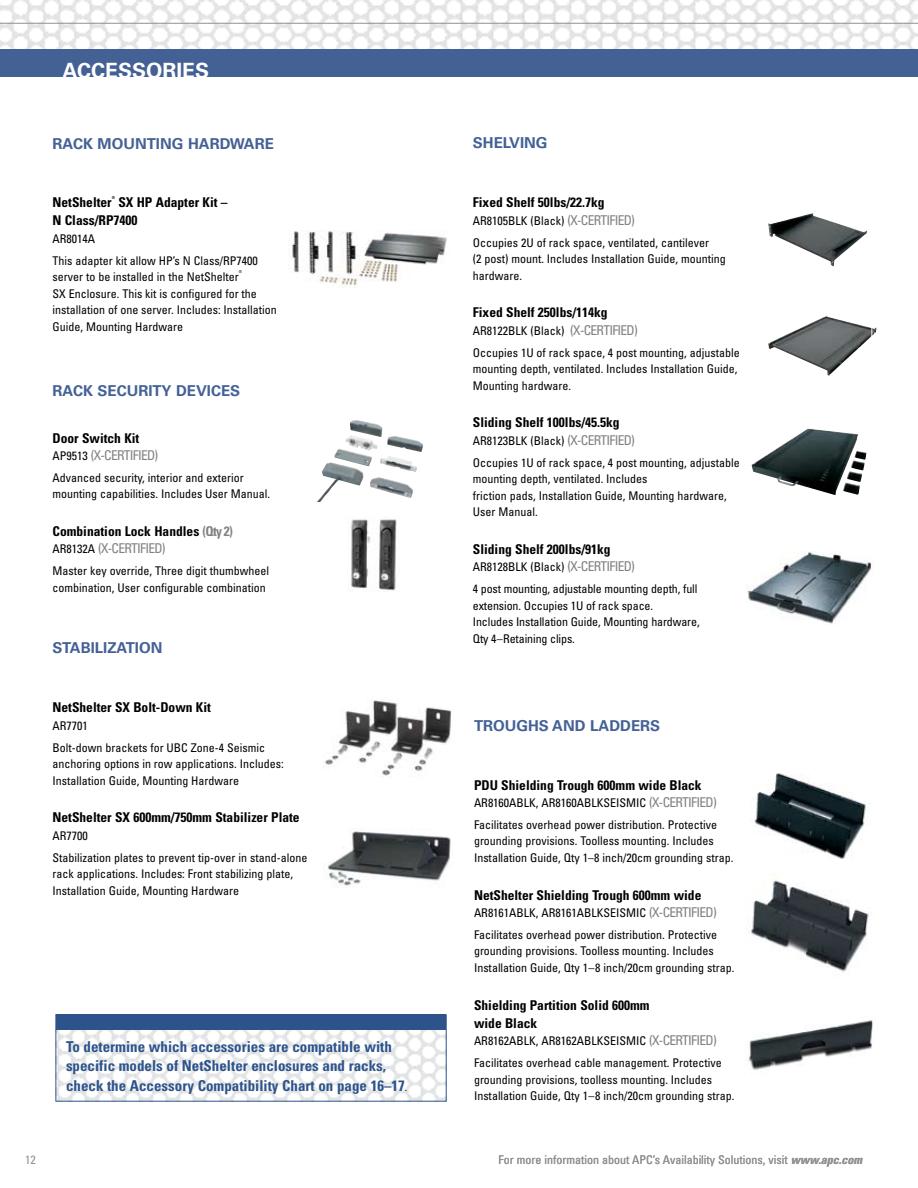
<style>
.page{position:relative;width:918px;height:1188px;background:#fff}
.page>*{position:absolute;margin:0;border:0;box-sizing:border-box;transform-origin:0 0}
.t1{font:700 21px "Univers";color:#fff}
.t2{font:700 condensed 15px/19.5px "Univers";color:#2d538b}
.t3{font:700 15px "Univers";color:#446196}
.t4{font:700 condensed 13.5px/18px "Univers";color:#000}
.t5{font:condensed 13.5px "Univers";color:#808284}
.t6{font:condensed 12px/16.5px "Univers";color:#000}
.t7{font:condensed 12px "Univers";color:#919194}
.t8{font:700 condensed 4.05px "Univers";color:#000}
.t9{font:condensed 4.05px "Univers";color:#000}
.s1{font-weight:400;font-size:12px}
.s2{font-weight:400;color:#808284}
.s3{color:#808284}
.s4{font-weight:400;font-style:italic;font-size:9.75px;color:#000}
.s5{font-size:13.5px;color:#808284}
.s6{font-weight:700;font-style:italic}
</style>
<div class="page">
<img style="left:58px;top:1030px;width:387px;height:70px">
<div style="left:56px;top:1014px;width:391px;height:88px;border:1px solid #2d538b"></div>
<div style="left:56px;top:1015px;width:390px;height:15px;background:#2d538b"></div>
<svg style="left:0;top:49px;width:918px;height:1px"></svg>
<img style="left:0;top:0;width:918px;height:49px">
<div style="left:0;top:50px;width:918px;height:27px;background:#446196"></div>
<hr style="left:0;top:23px;width:918px;height:1px;background:#919194">
<img style="left:292px;top:230px;width:155px;height:58px">
<img style="left:317px;top:420px;width:106px;height:81px">
<img style="left:351px;top:519px;width:46px;height:72px">
<img style="left:325px;top:700px;width:125px;height:77px">
<img style="left:327px;top:828px;width:123px;height:58px">
<img style="left:768px;top:213px;width:99px;height:53px">
<img style="left:768px;top:316px;width:108px;height:60px">
<img style="left:751px;top:429px;width:116px;height:66px">
<img style="left:747px;top:552px;width:123px;height:72px">
<img style="left:750px;top:773px;width:121px;height:86px">
<img style="left:751px;top:874px;width:118px;height:98px">
<img style="left:748px;top:1020px;width:123px;height:50px">
<h1 class="t1" style="left:56px;top:58px;width:145px">ACCESSORIES</h1>
<h1 class="t1" style="left:62px;top:58px;width:145px">ACCESSORIES</h1>
<p class="t3" style="left:52px;top:134px;width:148px">RACK MOUNTING HARDWAR</p>
<p class="t3" style="left:265px;top:134px;width:11px">E</p>
<p class="t4" style="left:52px;top:193px;width:61px">NetShelter</p>
<p class="t8" style="left:112px;top:195px;width:5px">®</p>
<p class="t4" style="left:52px;top:193px;width:177px;text-indent:66px">SX HP Adapter Kit –<br>N Class/RP7400</p>
<p class="t6" style="left:52px;top:227px;width:207px;line-height:21.9px">AR8014A<br>This adapter kit allow HP’s N Class/RP7400</p>
<p class="t6" style="left:52px;top:268px;width:188px">server to be installed in the NetShelter</p>
<p class="t9" style="left:239px;top:269px;width:5px">®</p>
<p class="t6" style="left:52px;top:285px;width:226px">SX Enclosure. This kit is configured for the installation of one server. Includes: Installation<br>Guide, Mounting Hardware</p>
<p class="t3" style="left:52px;top:382px;width:187px">RACK SECURITY DEVICES</p>
<p class="t4" style="left:52px;top:429px;width:88px;line-height:17.4px">Door Switch Kit<br><span class="s1">AP9513</span> <span class="s2">(X-Certifie</span></p>
<p class="t5" style="left:147px;top:447px;width:13px">D)</p>
<p class="t6" style="left:52px;top:469px;width:219px">Advanced security, interior and exterior mounting capabilities. Includes User Manual.</p>
<p class="t4" style="left:52px;top:522px;width:182px;line-height:17.4px">Combination Lock Handles <span class="s3">(Qty 2)<br></span><span class="s1">AR8132A</span> <span class="s2">(X-Certifie</span></p>
<p class="t5" style="left:154px;top:540px;width:13px">D)</p>
<p class="t6" style="left:52px;top:563px;width:218px">Master key override, Three digit thumbwheel combination, User configurable combination</p>
<p class="t3" style="left:52px;top:639px;width:109px">STABILIZATION</p>
<p class="t4" style="left:52px;top:698px;width:160px">NetShelter SX Bolt-Down Kit</p>
<p class="t6" style="left:52px;top:714px;width:214px;line-height:21.9px">AR7701<br>Bolt-down brackets for UBC Zone-4 Seismic</p>
<p class="t6" style="left:52px;top:755px;width:233px">anchoring options in row applications. Includes:<br>Installation Guide, Mounting Hardware</p>
<p class="t4" style="left:52px;top:808px;width:249px">NetShelter SX 600mm/750mm Stabilizer Plate</p>
<p class="t6" style="left:52px;top:824px;width:256px;line-height:21.9px">AR7700<br>Stabilization plates to prevent tip-over in stand-alone</p>
<p class="t6" style="left:52px;top:865px;width:242px">rack applications. Includes: Front stabilizing plate,<br>Installation Guide, Mounting Hardware</p>
<p class="t7" style="left:25px;top:1152px;width:12px">12</p>
<p class="t2" style="left:66px;top:1036px;width:343px">To determine which accessories are compatible with specific models of NetShelter enclosures and racks, check the Accessory Compatibility Chart on page 16–17<span class="s4">.</span></p>
<p class="t3" style="left:473px;top:134px;width:63px">SHELVING</p>
<p class="t4" style="left:473px;top:193px;width:133px">Fixed Shelf 50lbs/22.7kg</p>
<p class="t6" style="left:473px;top:212px;width:121px">AR8105BLK (Black) <span class="s5">(X-Certifie</span></p>
<p class="t5" style="left:624px;top:211px;width:13px">D)</p>
<p class="t6" style="left:473px;top:234px;width:254px">Occupies 2U of rack space, ventilated, cantilever<br>(2 post) mount. Includes Installation Guide, mounting hardware.</p>
<p class="t4" style="left:473px;top:303px;width:136px">Fixed Shelf 250lbs/114kg</p>
<p class="t6" style="left:473px;top:322px;width:124px">AR8122BLK (Black) <span class="s5">(X-Certifie</span></p>
<p class="t5" style="left:627px;top:321px;width:13px">D)</p>
<p class="t6" style="left:473px;top:344px;width:268px">Occupies 1U of rack space, 4 post mounting, adjustable mounting depth, ventilated. Includes Installation Guide,<br>Mounting hardware.</p>
<p class="t4" style="left:473px;top:413px;width:148px">Sliding Shelf 100lbs/45.5kg</p>
<p class="t6" style="left:473px;top:432px;width:121px">AR8123BLK (Black) <span class="s5">(X-Certifie</span></p>
<p class="t5" style="left:624px;top:431px;width:13px">D)</p>
<p class="t6" style="left:473px;top:454px;width:268px">Occupies 1U of rack space, 4 post mounting, adjustable mounting depth, ventilated. Includes<br>friction pads, Installation Guide, Mounting hardware, User Manual.</p>
<p class="t4" style="left:473px;top:540px;width:139px">Sliding Shelf 200lbs/91kg</p>
<p class="t6" style="left:473px;top:559px;width:121px">AR8128BLK (Black) <span class="s5">(X-Certifie</span></p>
<p class="t5" style="left:624px;top:558px;width:13px">D)</p>
<p class="t6" style="left:473px;top:580px;width:228px">4 post mounting, adjustable mounting depth, full extension. Occupies 1U of rack space.<br>Includes Installation Guide, Mounting hardware, Qty 4–Retaining clips.</p>
<p class="t3" style="left:474px;top:717px;width:91px">TROUGHS AND</p>
<p class="t3" style="left:590px;top:717px;width:11px">LADD</p>
<p class="t3" style="left:631px;top:717px;width:20px">ERS</p>
<p class="t4" style="left:474px;top:776px;width:229px">PDU Shielding Trough 600mm wide Black</p>
<p class="t6" style="left:474px;top:794px;width:202px">AR8160ABLK, AR8160ABLKSEISMIC <span class="s5">(X-Certifie</span></p>
<p class="t5" style="left:706px;top:794px;width:13px">D)</p>
<p class="t6" style="left:474px;top:816px;width:261px">Facilitates overhead power distribution. Protective grounding provisions. Toolless mounting. Includes<br>Installation Guide, Qty 1–8 inch/20cm grounding strap.</p>
<p class="t4" style="left:474px;top:886px;width:229px">NetShelter Shielding Trough 600mm wide</p>
<p class="t6" style="left:474px;top:904px;width:202px">AR8161ABLK, AR8161ABLKSEISMIC <span class="s5">(X-Certifie</span></p>
<p class="t5" style="left:706px;top:904px;width:13px">D)</p>
<p class="t6" style="left:474px;top:926px;width:262px">Facilitates overhead power distribution. Protective grounding provisions. Toolless mounting. Includes<br>Installation Guide, Qty 1–8 inch/20cm grounding strap.</p>
<p class="t4" style="left:474px;top:996px;width:177px">Shielding Partition Solid 600mm wide Black</p>
<p class="t6" style="left:474px;top:1032px;width:202px">AR8162ABLK, AR8162ABLKSEISMIC <span class="s5">(X-Certifie</span></p>
<p class="t5" style="left:706px;top:1032px;width:13px">D)</p>
<p class="t6" style="left:474px;top:1054px;width:262px">Facilitates overhead cable management. Protective grounding provisions, toolless mounting. Includes<br>Installation Guide, Qty 1–8 inch/20cm grounding strap.</p>
<p class="t7" style="left:499px;top:1152px;width:365px">For more information about APC’s Availability Solutions, visit <span class="s6">www.apc.com</span></p>
</div>
